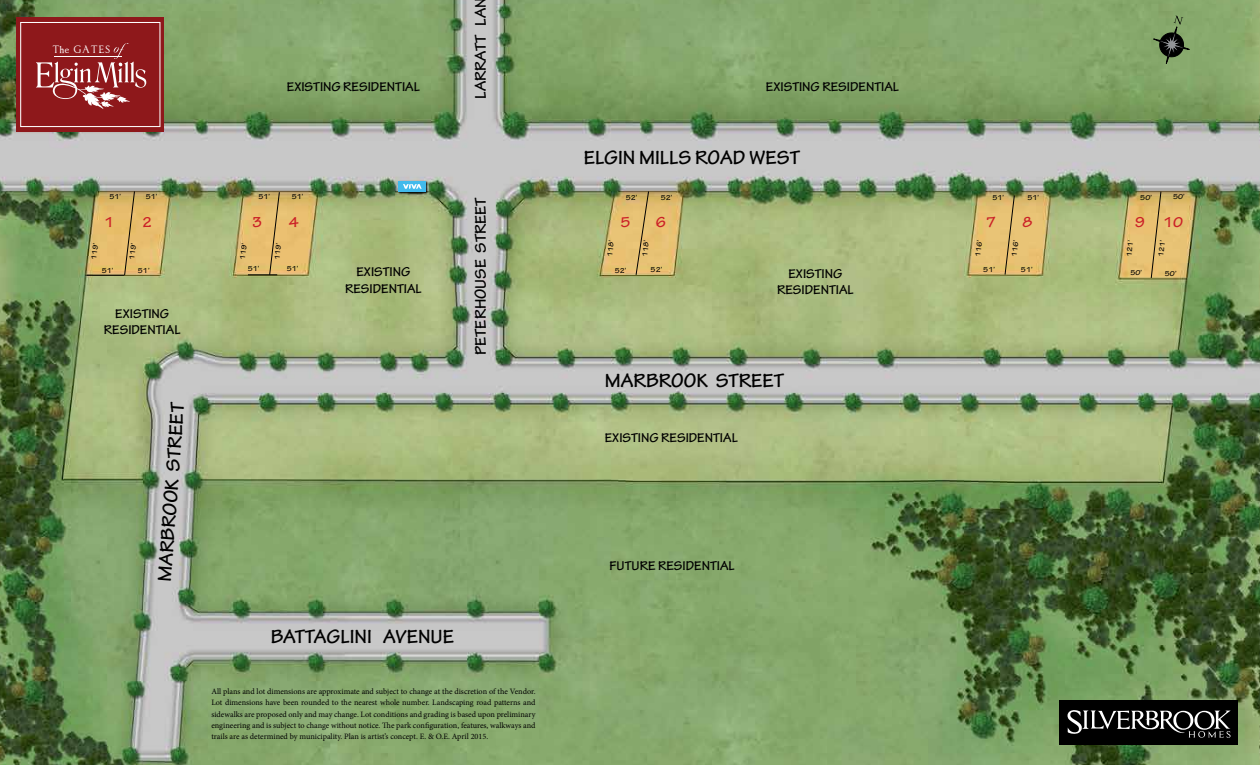
<style>
.page{position:relative;width:1260px;height:765px;background:#fff}
.page>*{position:absolute;margin:0;border:0;box-sizing:border-box;transform-origin:0 0}
.t1{font:700 20.5px "Tekton Pro";color:#000}
.t2{font:700 16.62px "Tekton Pro";color:#000}
.t3{font:700 15.38px "Tekton Pro";color:#cb2027}
.t4{font:700 13.62px/16.4px "Tekton Pro";color:#000;text-align:center}
.t5{font:9px "Imperator";letter-spacing:.12em;color:#fff}
.t6{font:8.25px/11.2px "Minion Pro";color:#000;text-align:justify}
.t7{font:700 7.62px "Tekton Pro";color:#000}
</style>
<div class="page">
<img style="left:0;top:0;width:1260px;height:765px">
<img style="left:382px;top:164px;width:62px;height:47px">
<div style="left:399px;top:181px;width:27px;height:11px;background:#41baec"></div>
<svg style="left:403px;top:184px;width:19px;height:5px"></svg>
<svg style="left:636px;top:191px;width:13px;height:84px"></svg>
<svg style="left:1005px;top:195px;width:10px;height:80px"></svg>
<svg style="left:1151px;top:191px;width:10px;height:87px"></svg>
<hr style="left:87px;top:275px;width:37px;height:1px;background:#000">
<svg style="left:248px;top:192px;width:32px;height:84px;background:#d9b469"></svg>
<svg style="left:124px;top:191px;width:11px;height:84px"></svg>
<svg style="left:1147px;top:16px;width:49px;height:54px;background:#6f8a5a"></svg>
<div style="left:16px;top:18px;width:148px;height:114px;background:#8e181b"></div>
<svg style="left:36px;top:43px;width:110px;height:66px"></svg>
<div style="left:20px;top:22px;width:140px;height:105px;border:1px solid #fff"></div>
<div style="left:1059px;top:701px;width:179px;height:44px;background:#000"></div>
<svg style="left:1067px;top:710px;width:164px;height:28px"></svg>
<p class="t5" style="left:52px;top:45px;width:59px">The GATES</p>
<h3 class="t4" style="left:287px;top:79px;width:135px">EXISTING RESIDENTIAL</h3>
<h2 class="t2" style="left:471px;top:99px;width:103px;rotate:-90deg">LARRATT LAN</h2>
<h3 class="t4" style="left:766px;top:79px;width:135px">EXISTING RESIDENTIAL</h3>
<h1 class="t1" style="left:584px;top:145px;width:218px">ELGIN MILLS ROAD WEST</h1>
<p class="t7" style="left:110px;top:192px;width:13px">51’</p>
<p class="t7" style="left:146px;top:192px;width:13px">51’</p>
<p class="t7" style="left:259px;top:192px;width:13px">51’</p>
<p class="t7" style="left:292px;top:192px;width:13px">51’</p>
<p class="t7" style="left:1140px;top:193px;width:13px">50’</p>
<p class="t7" style="left:1173px;top:193px;width:13px">50’</p>
<p class="t7" style="left:626px;top:193px;width:13px">52’</p>
<p class="t7" style="left:661px;top:193px;width:13px">52’</p>
<p class="t7" style="left:992px;top:193px;width:13px">51’</p>
<p class="t7" style="left:1028px;top:193px;width:13px">51’</p>
<h2 class="t2" style="left:471px;top:355px;width:159px;rotate:-90deg">PETERHOUSE STREET</h2>
<h3 class="t3" style="left:104px;top:213px;width:12px">1</h3>
<h3 class="t3" style="left:142px;top:213px;width:12px">2</h3>
<h3 class="t3" style="left:252px;top:213px;width:12px">3</h3>
<h3 class="t3" style="left:289px;top:213px;width:12px">4</h3>
<h3 class="t3" style="left:620px;top:213px;width:12px">5</h3>
<h3 class="t3" style="left:656px;top:213px;width:12px">6</h3>
<h3 class="t3" style="left:986px;top:213px;width:12px">7</h3>
<h3 class="t3" style="left:1022px;top:213px;width:12px">8</h3>
<h3 class="t3" style="left:1135px;top:213px;width:50px">9 10</h3>
<p class="t7" style="left:973px;top:256px;width:18px;rotate:-83deg">116’</p>
<p class="t7" style="left:1010px;top:256px;width:18px;rotate:-83deg">116’</p>
<p class="t7" style="left:1125px;top:256px;width:18px;rotate:-83deg">121’</p>
<p class="t7" style="left:1156px;top:256px;width:18px;rotate:-83deg">121’</p>
<p class="t7" style="left:605px;top:256px;width:18px;rotate:-83deg">118’</p>
<p class="t7" style="left:640px;top:256px;width:18px;rotate:-83deg">118’</p>
<p class="t7" style="left:89px;top:259px;width:18px;rotate:-83deg">119’</p>
<p class="t7" style="left:127px;top:259px;width:18px;rotate:-83deg">119’</p>
<p class="t7" style="left:238px;top:259px;width:18px;rotate:-83deg">119’</p>
<p class="t7" style="left:272px;top:259px;width:18px;rotate:-83deg">119’</p>
<p class="t7" style="left:102px;top:266px;width:13px">51’</p>
<p class="t7" style="left:138px;top:266px;width:13px">51’</p>
<p class="t7" style="left:248px;top:264px;width:13px">51’</p>
<p class="t7" style="left:287px;top:264px;width:13px">51’</p>
<p class="t7" style="left:983px;top:265px;width:13px">51’</p>
<p class="t7" style="left:1021px;top:265px;width:13px">51’</p>
<p class="t7" style="left:615px;top:266px;width:13px">52’</p>
<p class="t7" style="left:651px;top:265px;width:13px">52’</p>
<h3 class="t4" style="left:345px;top:264px;width:78px">EXISTING<br>RESIDENTIAL</h3>
<h3 class="t4" style="left:777px;top:266px;width:78px">EXISTING<br>RESIDENTIAL</h3>
<p class="t7" style="left:1131px;top:268px;width:13px">50’</p>
<p class="t7" style="left:1165px;top:269px;width:13px">50’</p>
<h3 class="t4" style="left:104px;top:305px;width:78px">EXISTING<br>RESIDENTIAL</h3>
<h1 class="t1" style="left:153px;top:581px;width:181px;rotate:-86deg">MARBROOK STREET</h1>
<h1 class="t1" style="left:271px;top:624px;width:185px">BATTAGLINI AVENUE</h1>
<p class="t6" style="left:211px;top:686px;width:326px">All plans and lot dimensions are approximate and subject to change at the discretion of the Vendor.<br>Lot dimensions have been rounded to the nearest whole number. Landscaping road patterns and sidewalks are proposed only and may change. Lot conditions and grading is based upon preliminary engineering and is subject to change without notice. The park configuration, features, walkways and trails are as determined by municipality. Plan is artist’s concept. E. &amp; O.E. April 2015.</p>
<h1 class="t1" style="left:605px;top:368px;width:181px">MARBROOK STREET</h1>
<h3 class="t4" style="left:605px;top:430px;width:135px">EXISTING RESIDENTIAL</h3>
<h3 class="t4" style="left:610px;top:558px;width:127px">FUTURE RESIDENTIAL</h3>
</div>
